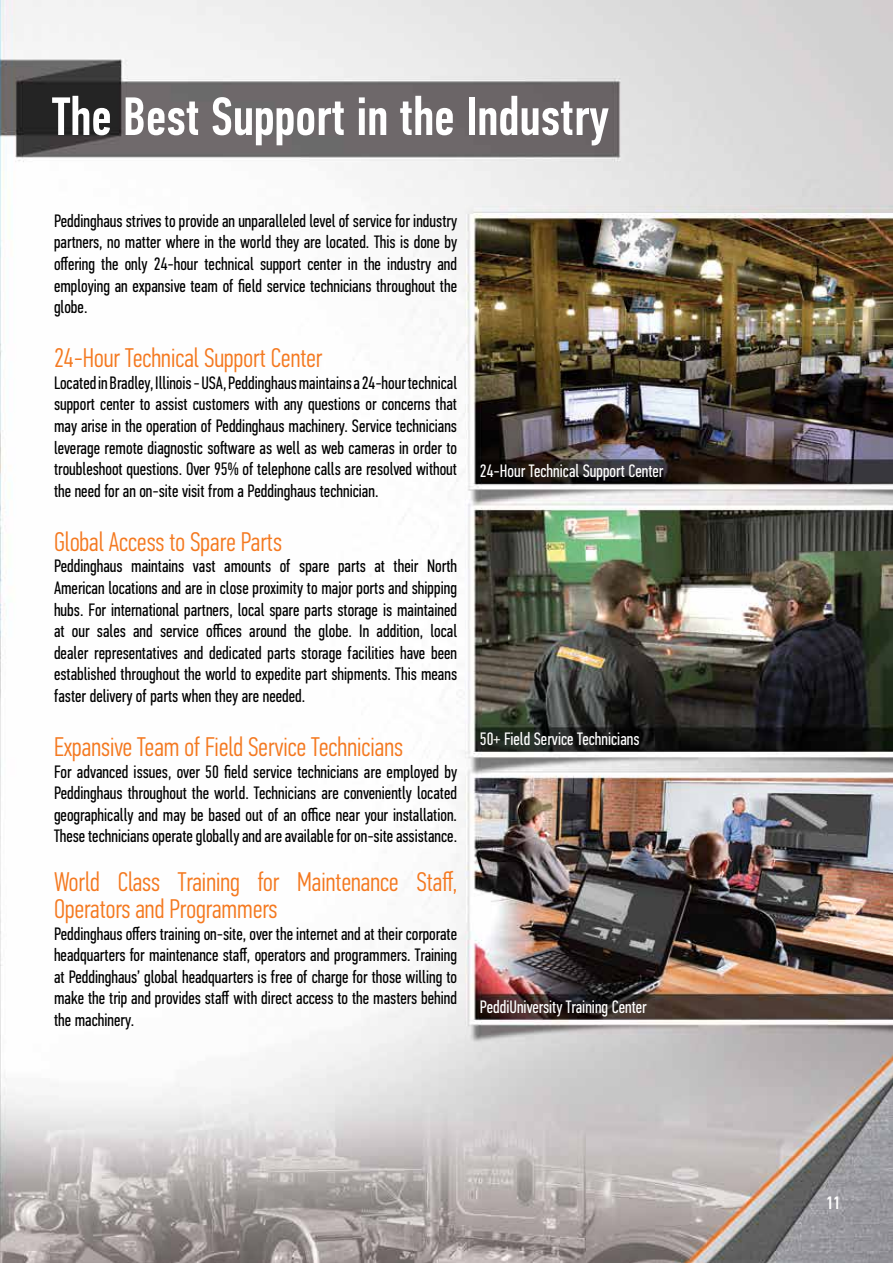
<style>
.page{position:relative;width:893px;height:1263px;background:#fff}
.page>*{position:absolute;margin:0;border:0;box-sizing:border-box;transform-origin:0 0}
.t1{font:500 54px "PF Din Text Comp Pro";color:#fff}
.t2{font:300 27px/27px "PF Din Text Comp Pro";color:#f47920}
.t3{font:18px/21.6px "PF Din Text Comp Pro";color:#000;text-align:justify}
.t4{font:18px "PF Din Text Comp Pro";color:#fff}
.t5{font:500 18px "PF Din Text Comp Pro";color:#fff}
</style>
<div class="page">
<img style="left:0;top:0;width:893px;height:1263px">
<h1 class="t1" style="left:52px;top:85px;width:558px">The Best Support in the Industry</h1>
<p class="t3" style="left:54px;top:210px;width:405px">Peddinghaus strives to provide an unparalleled level of service for industry partners, no matter where in the world they are located. This is done by offering the only 24-hour technical support center in the industry and employing an expansive team of field service technicians throughout the globe.</p>
<h2 class="t2" style="left:54px;top:344px;width:270px">24-Hour Technical Support Center</h2>
<p class="t3" style="left:54px;top:372px;width:405px">Located in Bradley, Illinois - USA, Peddinghaus maintains a 24-hour technical support center to assist customers with any questions or concerns that may arise in the operation of Peddinghaus machinery. Service technicians leverage remote diagnostic software as well as web cameras in order to troubleshoot questions. Over 95% of telephone calls are resolved without the need for an on-site visit from a Peddinghaus technician.</p>
<h2 class="t2" style="left:54px;top:528px;width:229px">Global Access to Spare Parts</h2>
<p class="t3" style="left:54px;top:556px;width:405px">Peddinghaus maintains vast amounts of spare parts at their North American locations and are in close proximity to major ports and shipping hubs. For international partners, local spare parts storage is maintained at our sales and service offices around the globe. In addition, local dealer representatives and dedicated parts storage facilities have been established throughout the world to expedite part shipments. This means faster delivery of parts when they are needed.</p>
<h2 class="t2" style="left:54px;top:733px;width:351px">Expansive Team of Field Service Technicians</h2>
<p class="t3" style="left:54px;top:761px;width:405px">For advanced issues, over 50 field service technicians are employed by Peddinghaus throughout the world. Technicians are conveniently located geographically and may be based out of an office near your installation.<br>These technicians operate globally and are available for on-site assistance.</p>
<h2 class="t2" style="left:54px;top:868px;width:405px">World Class Training for Maintenance Staff,<br>Operators and Programmers</h2>
<p class="t3" style="left:54px;top:923px;width:405px">Peddinghaus offers training on-site, over the internet and at their corporate headquarters for maintenance staff, operators and programmers. Training at Peddinghaus’ global headquarters is free of charge for those willing to make the trip and provides staff with direct access to the masters behind the machinery.</p>
<p class="t4" style="left:480px;top:461px;width:185px">24-Hour Technical Support Center</p>
<p class="t4" style="left:480px;top:728px;width:161px">50+ Field Service Technicians</p>
<p class="t4" style="left:480px;top:996px;width:168px">PeddiUniversity Training Center</p>
<p class="t5" style="left:826px;top:1192px;width:16px">11</p>
</div>
